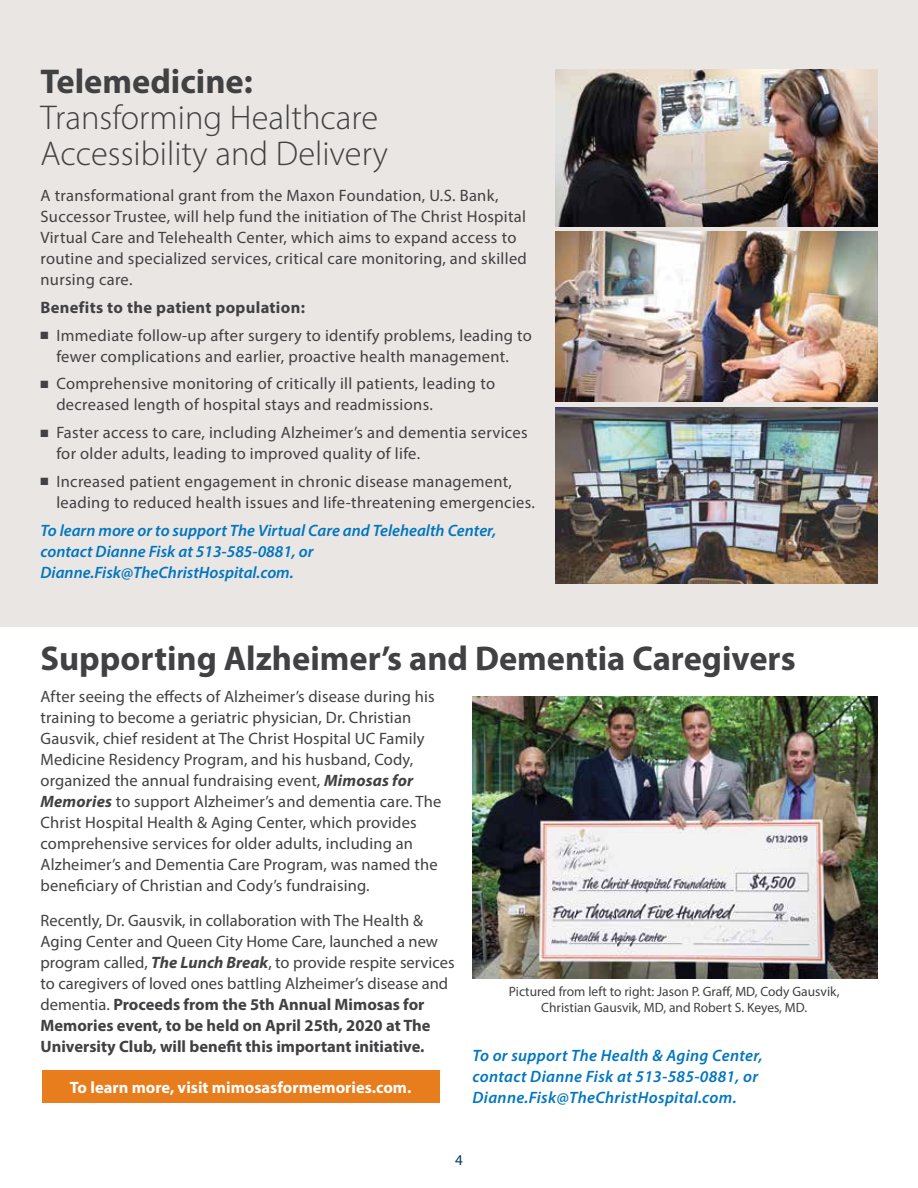
<style>
.page{position:relative;width:918px;height:1188px;background:#fff}
.page>*{position:absolute;margin:0;border:0;box-sizing:border-box;transform-origin:0 0}
.t1{font:700 34.5px "Myriad Pro";color:#414042}
.t2{font:300 34.5px/36px "Myriad Pro";color:#414042}
.t3{font:16.5px/21px "Myriad Pro";letter-spacing:.015em;color:#414042}
.t4{font:italic 600 16.5px/21px "Myriad Pro";letter-spacing:.005em;color:#0076c0}
.t5{font:700 16.5px "Myriad Pro";color:#fff}
.t6{font:700 16.5px "Myriad Pro";letter-spacing:.02em;color:#414042}
.t7{font:15px "Myriad Pro";color:#003965}
.t8{font:13.5px/16.5px "Myriad Pro";color:#414042;text-align:center}
.s1{font-weight:700;font-style:italic}
.s2{font-weight:700}
</style>
<div class="page">
<div style="left:0;top:0;width:918px;height:626px;background:#eae6e3"></div>
<div style="left:42px;top:1070px;width:398px;height:33px;background:#e87d1e"></div>
<img style="left:472px;top:696px;width:406px;height:283px">
<img style="left:555px;top:69px;width:322px;height:158px">
<img style="left:555px;top:407px;width:322px;height:176px">
<img style="left:555px;top:232px;width:322px;height:169px">
<h1 class="t1" style="left:40px;top:59px;width:214px">Telemedicine:</h1>
<h1 class="t2" style="left:40px;top:100px;width:349px">Transforming Healthcare<br>Accessibility and Delivery</h1>
<p class="t3" style="left:40px;top:185px;width:488px">A transformational grant from the Maxon Foundation, U.S. Bank, Successor Trustee, will help fund the initiation of The Christ Hospital Virtual Care and Telehealth Center, which aims to expand access to routine and specialized services, critical care monitoring, and skilled nursing care.</p>
<p class="t6" style="left:40px;top:297px;width:266px">Benefits to the patient population:</p>
<p class="t3" style="left:40px;top:324px;width:493px;text-align:center">■ Immediate follow-up after surgery to identify problems, leading to fewer complications and earlier, proactive health management.</p>
<p class="t3" style="left:56px;top:373px;width:440px;text-indent:-16px">■ Comprehensive monitoring of critically ill patients, leading to decreased length of hospital stays and readmissions.</p>
<p class="t3" style="left:56px;top:422px;width:473px;text-indent:-16px">■ Faster access to care, including Alzheimer’s and dementia services for older adults, leading to improved quality of life.</p>
<p class="t3" style="left:56px;top:471px;width:480px;text-indent:-16px">■ Increased patient engagement in chronic disease management, leading to reduced health issues and life-threatening emergencies.</p>
<p class="t4" style="left:41px;top:519px;width:457px">To learn more or to support The Virtual Care and Telehealth Center, contact Dianne Fisk at 513-585-0881, or<br>Dianne.Fisk@TheChristHospital.com.</p>
<h1 class="t1" style="left:40px;top:636px;width:757px">Supporting Alzheimer’s and Dementia Caregivers</h1>
<p class="t3" style="left:41px;top:686px;width:402px">After seeing the effects of Alzheimer’s disease during his training to become a geriatric physician, Dr. Christian Gausvik, chief resident at The Christ Hospital UC Family Medicine Residency Program, and his husband, Cody, organized the annual fundraising event, <span class="s1">Mimosas for Memories</span> to support Alzheimer’s and dementia care. The Christ Hospital Health &amp; Aging Center, which provides comprehensive services for older adults, including an Alzheimer’s and Dementia Care Program, was named the beneficiary of Christian and Cody’s fundraising.</p>
<p class="t3" style="left:41px;top:909px;width:416px">Recently, Dr. Gausvik, in collaboration with The Health &amp; Aging Center and Queen City Home Care, launched a new program called, <span class="s1">The Lunch Break</span>, to provide respite services to caregivers of loved ones battling Alzheimer’s disease and dementia. <span class="s2">Proceeds from the 5th Annual Mimosas for Memories event, to be held on April 25th, 2020 at The University Club, will benefit this important initiative.</span></p>
<p class="t5" style="left:70px;top:1077px;width:343px">To learn more, visit mimosasformemories.com.</p>
<p class="t8" style="left:509px;top:983px;width:332px">Pictured from left to right: Jason P. Graff, MD, Cody Gausvik,<br>Christian Gausvik, MD, and Robert S. Keyes, MD.</p>
<p class="t4" style="left:472px;top:1044px;width:292px">To or support The Health &amp; Aging Center, contact Dianne Fisk at 513-585-0881, or<br>Dianne.Fisk@TheChristHospital.com.</p>
<p class="t7" style="left:455px;top:1150px;width:9px">4</p>
</div>
